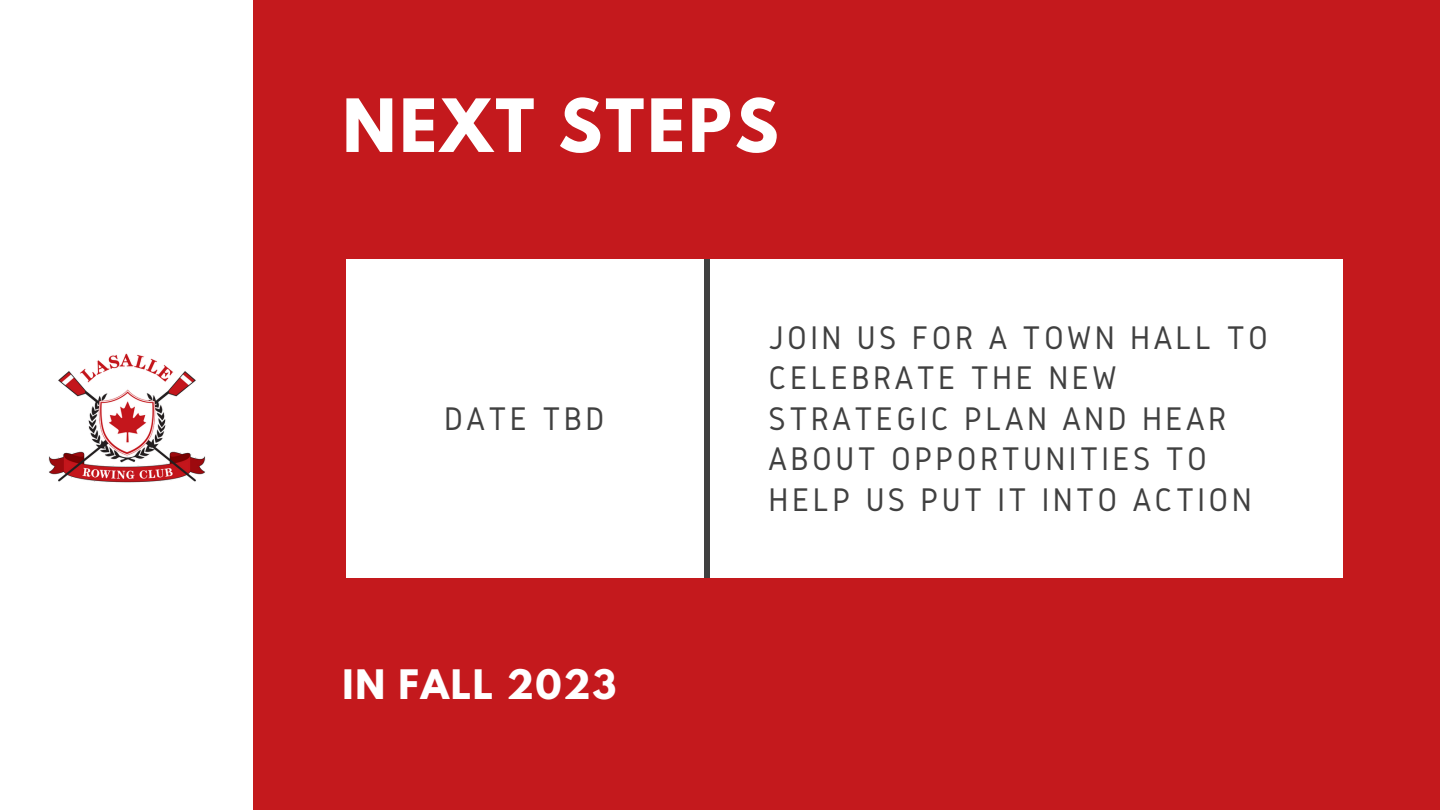
<style>
.page{position:relative;width:1440px;height:810px;background:#c4191d}
.page>*{position:absolute;margin:0;border:0;box-sizing:border-box;transform-origin:0 0}
.t1{font:700 65px "League Spartan";letter-spacing:.05em;color:#fff}
.t2{font:700 36px "League Spartan";letter-spacing:.05em;color:#fff}
.t3{font:34px/40.5px "Gidole";letter-spacing:.1em;color:#404040}
</style>
<div class="page">
<div style="left:0;top:0;width:253px;height:810px;background:#fff"></div>
<div style="left:346px;top:259px;width:997px;height:319px;background:#fff"></div>
<div style="left:704px;top:259px;width:5px;height:319px;background:#404040"></div>
<img style="left:48px;top:353px;width:158px;height:130px">
<p class="t1" style="left:343px;top:93px;width:438px">NEXT STEPS</p>
<p class="t3" style="left:444px;top:398px;width:162px">DATE TBD</p>
<p class="t2" style="left:343px;top:667px;width:275px">IN FALL 2023</p>
<p class="t3" style="left:769px;top:317px;width:501px">JOIN US FOR A TOWN HALL TO<br>CELEBRATE THE NEW<br>STRATEGIC PLAN AND HEAR<br>ABOUT OPPORTUNITIES TO<br>HELP US PUT IT INTO ACTION</p>
</div>
